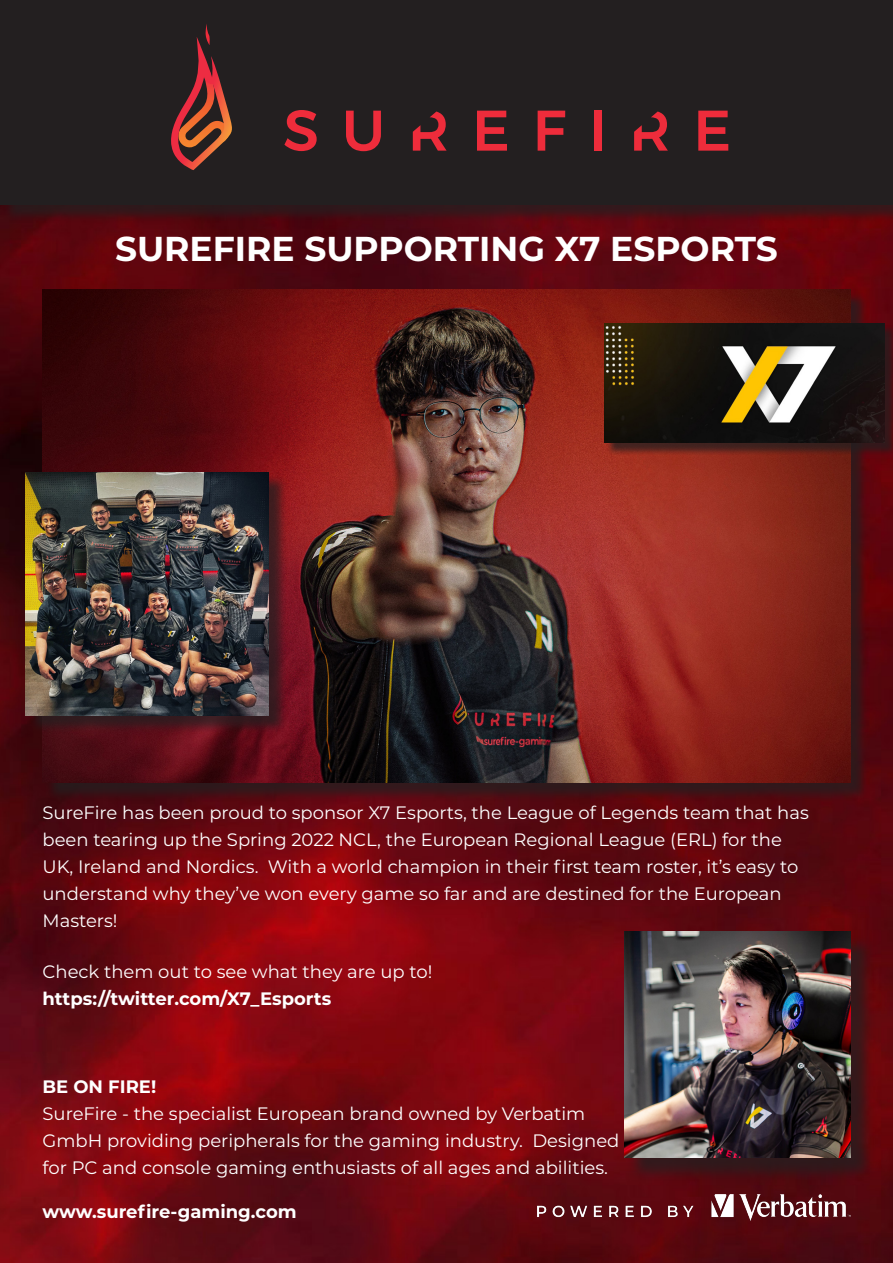
<style>
.page{position:relative;width:893px;height:1263px;background:#fff}
.page>*{position:absolute;margin:0;border:0;box-sizing:border-box;transform-origin:0 0}
.t1{font:700 34.5px "Montserrat";color:#fff}
.t2{font:18px/27px "Montserrat";color:#fff}
.t3{font:700 18px "Montserrat";color:#fff}
</style>
<div class="page">
<img style="left:0;top:204px;width:893px;height:1059px">
<div style="left:2px;top:2px;width:891px;height:221px;background:#231f20;opacity:.75"></div>
<div style="left:0;top:0;width:893px;height:204px;background:#231f20"></div>
<svg style="left:171px;top:24px;width:61px;height:146px"></svg>
<svg style="left:284px;top:110px;width:33px;height:41px"></svg>
<svg style="left:346px;top:111px;width:35px;height:40px"></svg>
<svg style="left:477px;top:111px;width:30px;height:40px"></svg>
<svg style="left:538px;top:111px;width:27px;height:40px"></svg>
<div style="left:594px;top:111px;width:7px;height:40px;background:#ee2c3b"></div>
<svg style="left:698px;top:111px;width:30px;height:40px"></svg>
<svg style="left:413px;top:112px;width:34px;height:39px"></svg>
<svg style="left:634px;top:112px;width:34px;height:39px"></svg>
<div style="left:45px;top:291px;width:824px;height:510px;background:#231f20;opacity:.75"></div>
<img style="left:43px;top:289px;width:807px;height:493px">
<div style="left:606px;top:325px;width:287px;height:130px;background:#231f20;opacity:.75"></div>
<img style="left:604px;top:323px;width:280px;height:120px">
<div style="left:627px;top:934px;width:249px;height:249px;background:#231f20;opacity:.75"></div>
<img style="left:624px;top:931px;width:226px;height:227px">
<div style="left:28px;top:474px;width:260px;height:260px;background:#231f20;opacity:.75"></div>
<img style="left:26px;top:472px;width:243px;height:243px">
<img style="left:538px;top:1194px;width:312px;height:26px">
<p class="t1" style="left:115px;top:224px;width:664px">SUREFIRE SUPPORTING X7 ESPORTS</p>
<p class="t2" style="left:43px;top:798px;width:768px">SureFire has been proud to sponsor X7 Esports, the League of Legends team that has been tearing up the Spring 2022 NCL, the European Regional League (ERL) for the UK, Ireland and Nordics. With a world champion in their first team roster, it’s easy to understand why they’ve won every game so far and are destined for the European Masters!</p>
<p class="t2" style="left:43px;top:957px;width:391px">Check them out to see what they are up to!</p>
<p class="t3" style="left:43px;top:985px;width:290px">https://twitter.com/X7_Esports</p>
<p class="t3" style="left:43px;top:1074px;width:115px">BE ON FIRE!</p>
<p class="t2" style="left:43px;top:1100px;width:578px">SureFire - the specialist European brand owned by Verbatim<br>GmbH providing peripherals for the gaming industry. Designed for PC and console gaming enthusiasts of all ages and abilities.</p>
<p class="t3" style="left:43px;top:1198px;width:256px">www.surefire-gaming.com</p>
</div>
